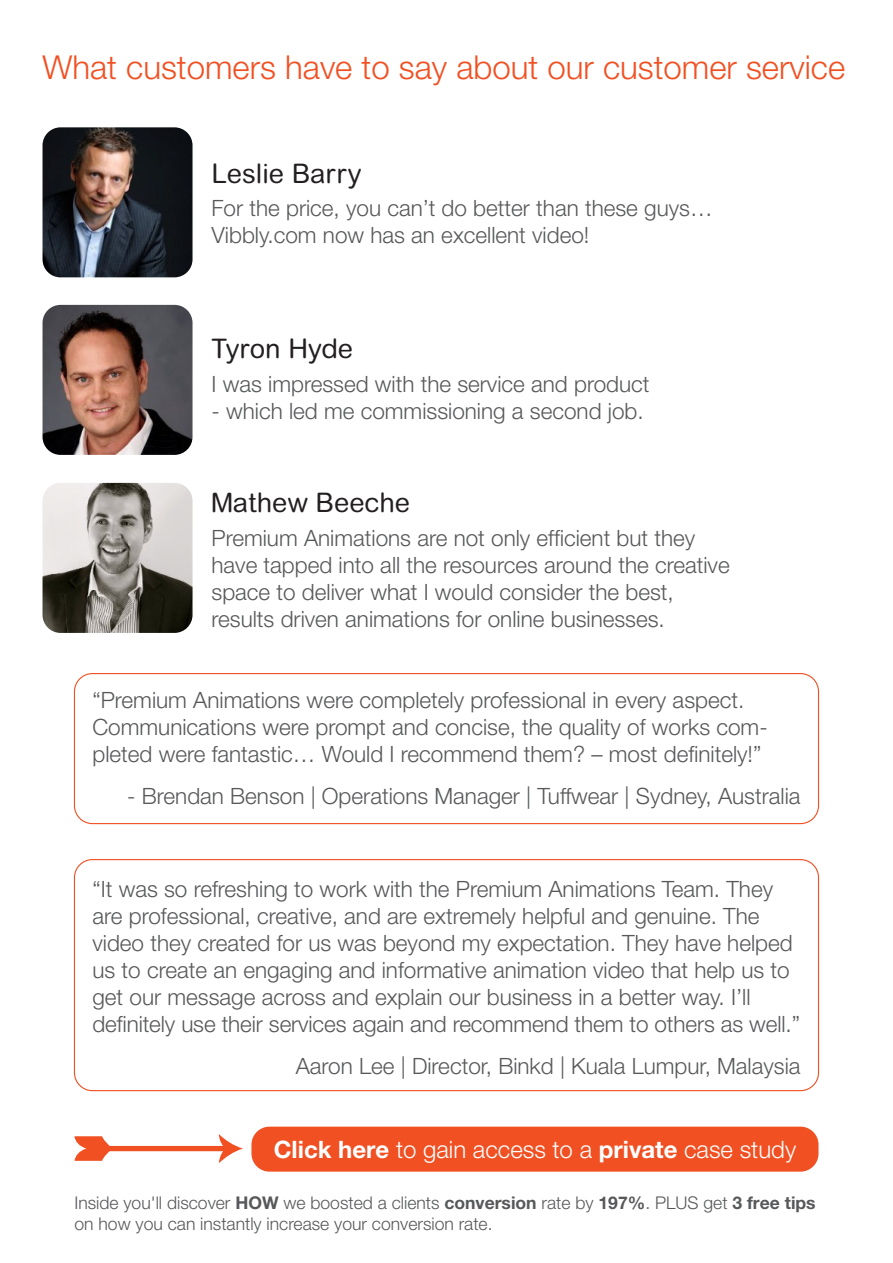
<style>
.page{position:relative;width:893px;height:1263px;background:#fff}
.page>*{position:absolute;margin:0;border:0;box-sizing:border-box;transform-origin:0 0}
.t1{font:300 33px "Helvetica Neue LT Pro";color:#f15022}
.t2{font:27px "Arial Rounded MT Std";color:#231f20}
.t3{font:300 24px "Helvetica Neue LT Pro";color:#fff}
.t4{font:300 22.5px/27px "Helvetica Neue LT Pro";color:#57585a}
.t5{font:300 17.55px/21px "Helvetica Neue LT Pro";color:#57585a}
.s1{font-weight:700}
</style>
<div class="page">
<div style="left:74px;top:673px;width:745px;height:151px;border:1px solid #f15022;border-radius:18px"></div>
<div style="left:74px;top:859px;width:745px;height:232px;border:1px solid #f15022;border-radius:18px"></div>
<img style="left:43px;top:305px;width:150px;height:150px">
<img style="left:43px;top:483px;width:150px;height:150px">
<img style="left:43px;top:127px;width:150px;height:150px">
<div style="left:251px;top:1127px;width:567px;height:45px;background:#f15022;border-radius:18px"></div>
<svg style="left:74px;top:1134px;width:169px;height:29px"></svg>
<p class="t1" style="left:43px;top:47px;width:804px">What customers have to say about our customer service</p>
<p class="t2" style="left:211px;top:158px;width:152px">Leslie Barry</p>
<p class="t4" style="left:211px;top:194px;width:502px">For the price, you can’t do better than these guys…<br>Vibbly.com now has an excellent video!</p>
<p class="t2" style="left:211px;top:333px;width:143px">Tyron Hyde</p>
<p class="t4" style="left:211px;top:370px;width:440px">I was impressed with the service and product</p>
<p class="t4" style="left:211px;top:397px;width:434px">- which led me commissioning a second job.</p>
<p class="t2" style="left:211px;top:487px;width:200px">Mathew Beeche</p>
<p class="t4" style="left:211px;top:524px;width:520px">Premium Animations are not only efficient but they have tapped into all the resources around the creative space to deliver what I would consider the best, results driven animations for online businesses.</p>
<p class="t4" style="left:92px;top:686px;width:677px">“Premium Animations were completely professional in every aspect.<br>Communications were prompt and concise, the quality of works com&shy;pleted were fantastic… Would I recommend them? – most definitely!”</p>
<p class="t4" style="left:127px;top:782px;width:675px">- Brendan Benson | Operations Manager | Tuffwear | Sydney, Australia</p>
<p class="t4" style="left:92px;top:875px;width:709px">“It was so refreshing to work with the Premium Animations Team. They are professional, creative, and are extremely helpful and genuine. The video they created for us was beyond my expectation. They have helped us to create an engaging and informative animation video that help us to get our message across and explain our business in a better way. I’ll definitely use their services again and recommend them to others as well.”</p>
<p class="t4" style="left:296px;top:1052px;width:506px">Aaron Lee | Director, Binkd | Kuala Lumpur, Malaysia</p>
<p class="t3" style="left:274px;top:1134px;width:524px"><span class="s1">Click here</span> to gain access to a <span class="s1">private</span> case study</p>
<p class="t5" style="left:74px;top:1191px;width:743px">Inside you'll discover <span class="s1">HOW</span> we boosted a clients <span class="s1">conversion</span> rate by <span class="s1">197%</span>. PLUS get <span class="s1">3 free tips </span>on how you can instantly increase your conversion rate.</p>
</div>
